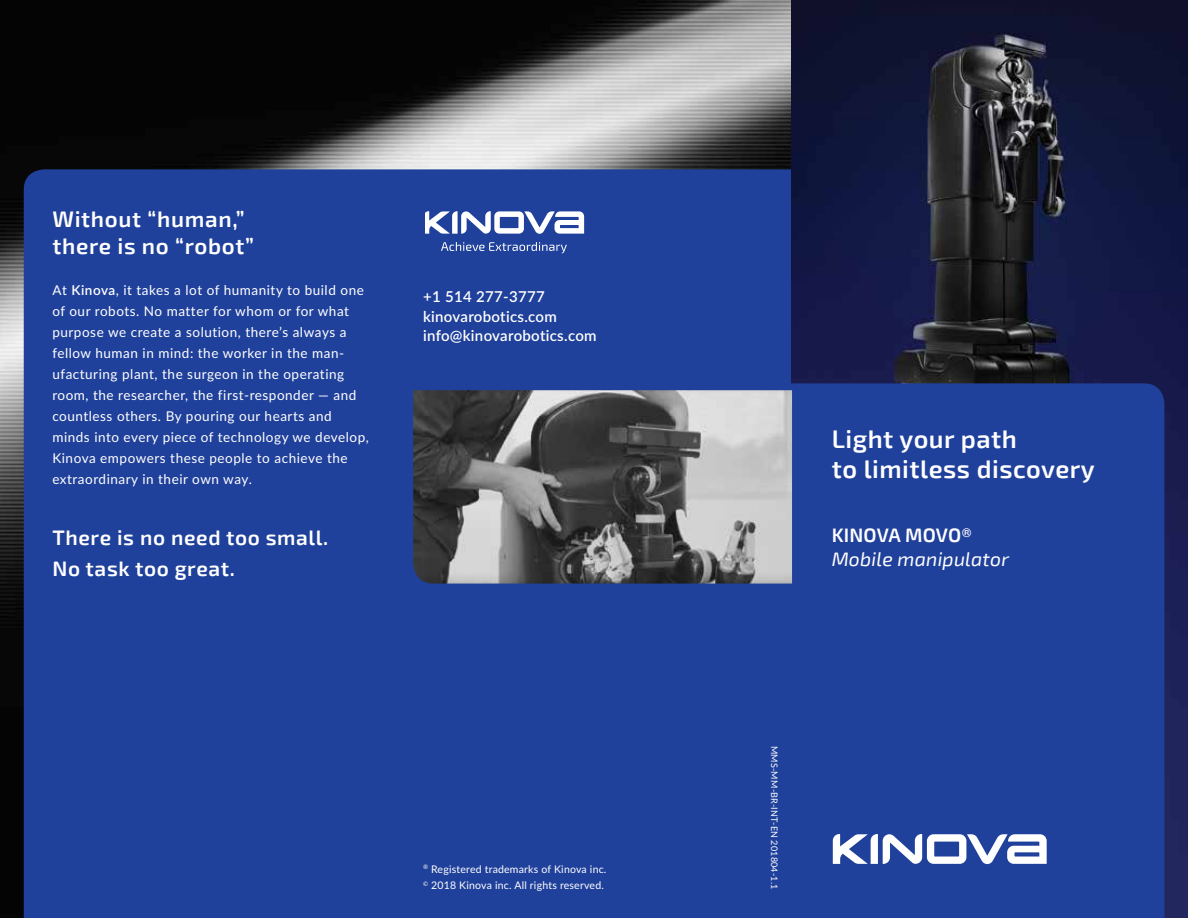
<style>
.page{position:relative;width:1188px;height:918px;background:#fff}
.page>*{position:absolute;margin:0;border:0;box-sizing:border-box;transform-origin:0 0}
.t1{font:600 25.5px/30.6px "Exo 2";letter-spacing:.02em;color:#fff}
.t2{font:600 22.5px/27px "Exo 2";letter-spacing:.03em;color:#fff}
.t3{font:600 21px/31.5px "Exo 2";letter-spacing:.03em;color:#fff}
.t4{font:italic 19.5px "Exo 2";letter-spacing:.01em;color:#fff}
.t5{font:600 19.5px "Exo 2";letter-spacing:.005em;color:#fff}
.t6{font:600 15px/19.5px "Lato";letter-spacing:.02em;color:#fff}
.t7{font:13.5px/21px "Lato";letter-spacing:.04em;color:#fff}
.t8{font:10.5px/16.5px "Lato";letter-spacing:.02em;color:#fff}
.t9{font:9px "Lato";letter-spacing:.02em;color:#fff}
.s1{font-weight:600}
</style>
<div class="page">
<img style="left:0;top:0;width:792px;height:918px">
<div style="left:24px;top:169px;width:768px;height:749px;background:#20419b"></div>
<img style="left:792px;top:0;width:396px;height:918px">
<div style="left:789px;top:383px;width:375px;height:535px;background:#20419b"></div>
<svg style="left:833px;top:834px;width:214px;height:30px"></svg>
<img style="left:413px;top:390px;width:379px;height:194px">
<svg style="left:441px;top:242px;width:126px;height:11px"></svg>
<svg style="left:425px;top:211px;width:159px;height:23px"></svg>
<h2 class="t2" style="left:52px;top:206px;width:203px">Without “human,” there is no “robot”</h2>
<p class="t7" style="left:52px;top:279px;width:318px">At <span class="s1">Kinova</span>, it takes a lot of humanity to build one of our robots. No matter for whom or for what purpose we create a solution, there’s always a fellow human in mind: the worker in the man&shy;ufacturing plant, the surgeon in the operating room, the researcher, the first-responder — and countless others. By pouring our hearts and minds into every piece of technology we develop, Kinova empowers these people to achieve the extraordinary in their own way.</p>
<h3 class="t3" style="left:52px;top:522px;width:277px">There is no need too small.<br>No task too great.</h3>
<p class="t6" style="left:423px;top:286px;width:175px">+1 514 277-3777 kinovarobotics.com info@kinovarobotics.com</p>
<p class="t8" style="left:423px;top:860px;width:185px"><sup>®</sup> Registered trademarks of Kinova inc. <sup>©</sup> 2018 Kinova inc. All rights reserved.</p>
<h1 class="t1" style="left:832px;top:424px;width:265px">Light your path<br>to limitless discovery</h1>
<h3 class="t5" style="left:832px;top:524px;width:142px">KINOVA MOVO®</h3>
<h3 class="t4" style="left:832px;top:547px;width:179px">Mobile manipulator</h3>
<p class="t9" style="left:781px;top:746px;width:145px;rotate:90deg">MMS-MM-BR-INT-EN 201804-1.1</p>
</div>
